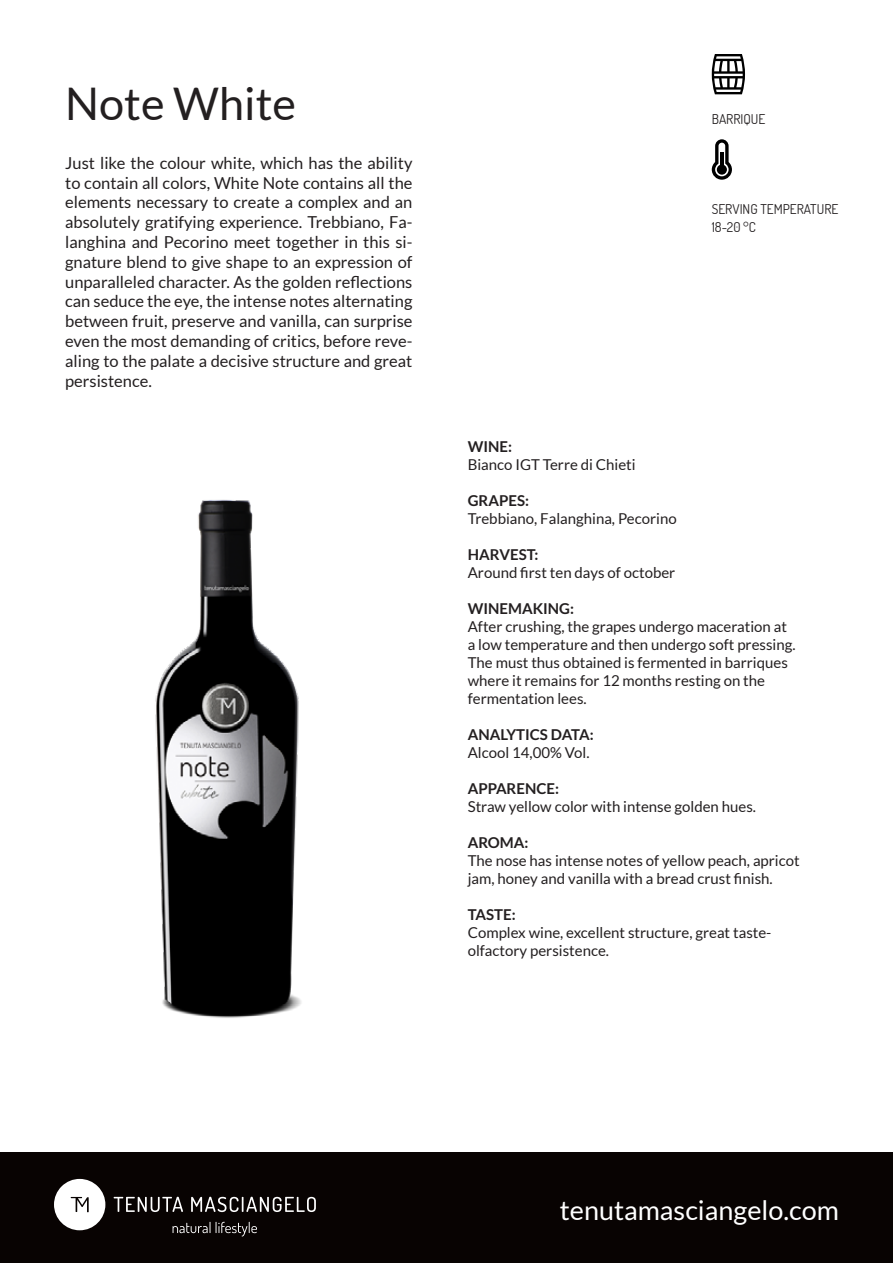
<style>
.page{position:relative;width:893px;height:1263px;background:#fff}
.page>*{position:absolute;margin:0;border:0;box-sizing:border-box;transform-origin:0 0}
.t1{font:45px "Lato";color:#231f20}
.t2{font:27px "Lato";color:#fff}
.t3{font:16.5px/19.8px "Lato";color:#231f20;text-align:justify}
.t4{font:15px/18px "Lato";color:#231f20}
.t5{font:700 15px "Lato";color:#231f20}
.t6{font:200 13.5px/18px "Dosis";color:#231f20}
</style>
<div class="page">
<div style="left:0;top:1152px;width:893px;height:111px;background:#080302"></div>
<svg style="left:54px;top:1179px;width:51px;height:51px"></svg>
<svg style="left:114px;top:1197px;width:69px;height:15px"></svg>
<svg style="left:191px;top:1197px;width:125px;height:15px"></svg>
<svg style="left:173px;top:1222px;width:84px;height:14px"></svg>
<img style="left:155px;top:499px;width:146px;height:519px">
<svg style="left:712px;top:139px;width:20px;height:41px"></svg>
<hr style="left:720px;top:153px;width:3px;height:20px;background:#000">
<div style="left:717px;top:165px;width:10px;height:10px;background:#000;border-radius:50%"></div>
<svg style="left:712px;top:54px;width:33px;height:40px"></svg>
<h1 class="t1" style="left:65px;top:78px;width:232px">Note White</h1>
<p class="t3" style="left:65px;top:153px;width:349px">Just like the colour white, which has the ability to contain all colors, White Note contains all the elements necessary to create a complex and an absolutely gratifying experience. Trebbiano, Fa&shy;langhina and Pecorino meet together in this si&shy;gnature blend to give shape to an expression of unparalleled character. As the golden reflections can seduce the eye, the intense notes alternating between fruit, preserve and vanilla, can surprise even the most demanding of critics, before reve&shy;aling to the palate a decisive structure and great persistence.</p>
<p class="t6" style="left:712px;top:109px;width:55px">BARRIQUE</p>
<p class="t6" style="left:712px;top:199px;width:128px">SERVING TEMPERATURE<br>18-20 °C</p>
<p class="t5" style="left:468px;top:438px;width:46px">WINE:</p>
<p class="t4" style="left:468px;top:456px;width:169px">Bianco IGT Terre di Chieti</p>
<p class="t5" style="left:468px;top:492px;width:63px">GRAPES:</p>
<p class="t4" style="left:468px;top:510px;width:210px">Trebbiano, Falanghina, Pecorino</p>
<p class="t5" style="left:468px;top:546px;width:72px">HARVEST:</p>
<p class="t4" style="left:468px;top:564px;width:209px">Around first ten days of october</p>
<p class="t5" style="left:468px;top:600px;width:108px">WINEMAKING:</p>
<p class="t4" style="left:468px;top:618px;width:329px">After crushing, the grapes undergo maceration at a low temperature and then undergo soft pressing.<br>The must thus obtained is fermented in barriques where it remains for 12 months resting on the fermentation lees.</p>
<p class="t5" style="left:468px;top:726px;width:127px">ANALYTICS DATA:</p>
<p class="t4" style="left:468px;top:744px;width:123px">Alcool 14,00% Vol.</p>
<p class="t5" style="left:468px;top:780px;width:93px">APPARENCE:</p>
<p class="t4" style="left:468px;top:798px;width:290px">Straw yellow color with intense golden hues.</p>
<p class="t5" style="left:468px;top:834px;width:62px">AROMA:</p>
<p class="t4" style="left:468px;top:852px;width:333px">The nose has intense notes of yellow peach, apricot jam, honey and vanilla with a bread crust finish.</p>
<p class="t5" style="left:468px;top:906px;width:49px">TASTE:</p>
<p class="t4" style="left:468px;top:924px;width:305px">Complex wine, excellent structure, great taste&shy;olfactory persistence.</p>
<h2 class="t2" style="left:560px;top:1195px;width:281px">tenutamasciangelo.com</h2>
</div>
